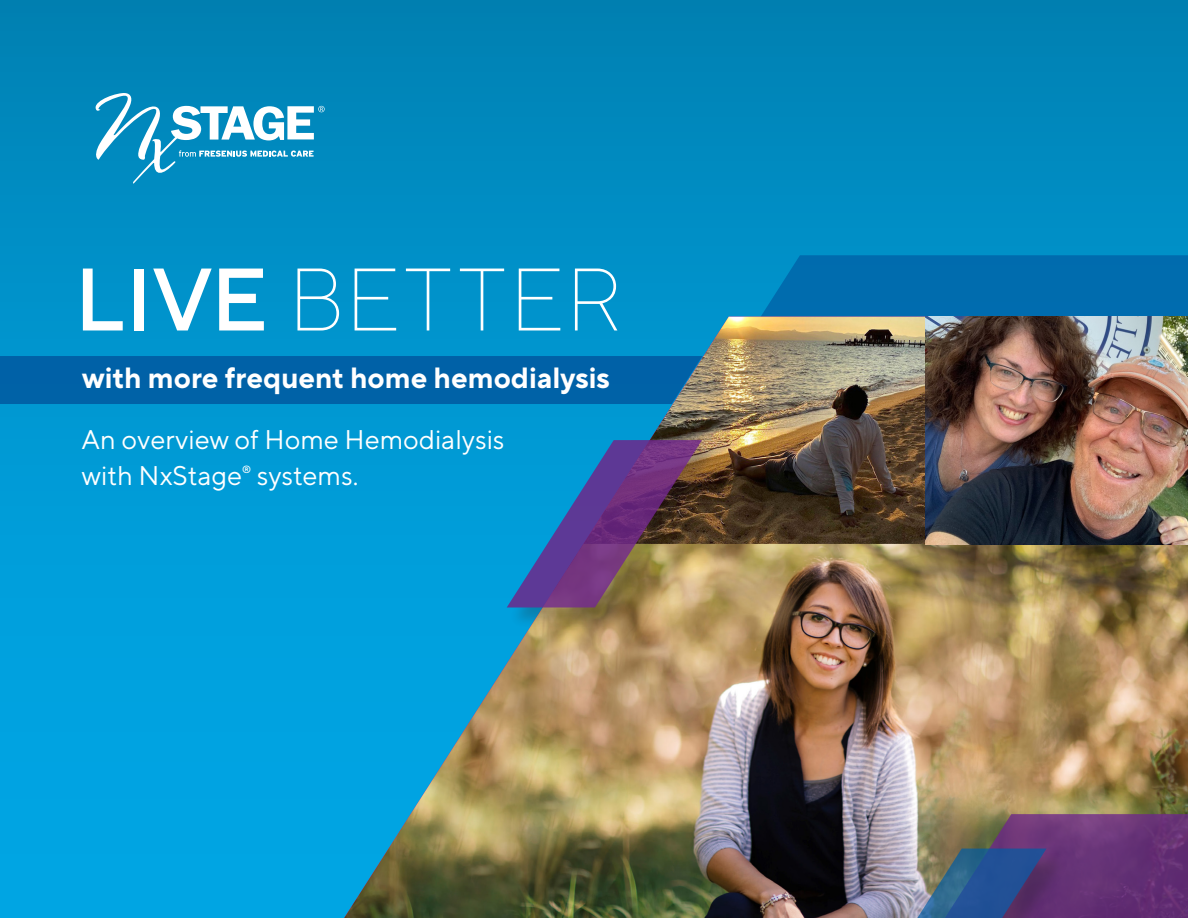
<style>
.page{position:relative;width:1188px;height:918px;background:#fff}
.page>*{position:absolute;margin:0;border:0;box-sizing:border-box;transform-origin:0 0}
.t1{font:200 88.5px "TT Norms Pro";letter-spacing:.03em;color:#fff}
.t2{font:700 29.25px "TT Norms Pro";color:#fff}
.t3{font:27px/35.1px "TT Norms Pro";color:#fff}
.t4{font:500 10.5px "TT Norms Pro";color:#fff}
.s1{font-weight:500}
</style>
<div class="page">
<div style="left:0;top:0;width:1188px;height:918px;background:linear-gradient(to bottom,#0084b7,#00aaeb)"></div>
<svg style="left:735px;top:255px;width:453px;height:62px;fill:#006cae"></svg>
<div style="left:344px;top:317px;width:210px;height:227px;background:#009ad4"></div>
<div style="left:554px;top:317px;width:47px;height:123px;background:#0095cf"></div>
<img style="left:601px;top:317px;width:325px;height:227px">
<img style="left:344px;top:544px;width:844px;height:374px">
<img style="left:926px;top:317px;width:262px;height:227px">
<div style="left:508px;top:440px;width:214px;height:189px;background:#231f20;opacity:.3"></div>
<svg style="left:507px;top:440px;width:195px;height:168px"></svg>
<svg style="left:892px;top:814px;width:296px;height:104px"></svg>
<div style="left:0;top:356px;width:703px;height:48px;background:#0061a7"></div>
<svg style="left:96px;top:93px;width:229px;height:91px"></svg>
<p class="t1" style="left:74px;top:236px;width:550px"><span class="s1">LIVE</span> BETTER</p>
<p class="t2" style="left:82px;top:357px;width:529px">with more frequent home hemodialysis</p>
<p class="t3" style="left:82px;top:420px;width:424px">An overview of Home Hemodialysis with NxStage</p>
<p class="t4" style="left:242px;top:461px;width:11px">®</p>
<p class="t3" style="left:257px;top:455px;width:103px">systems.</p>
</div>
